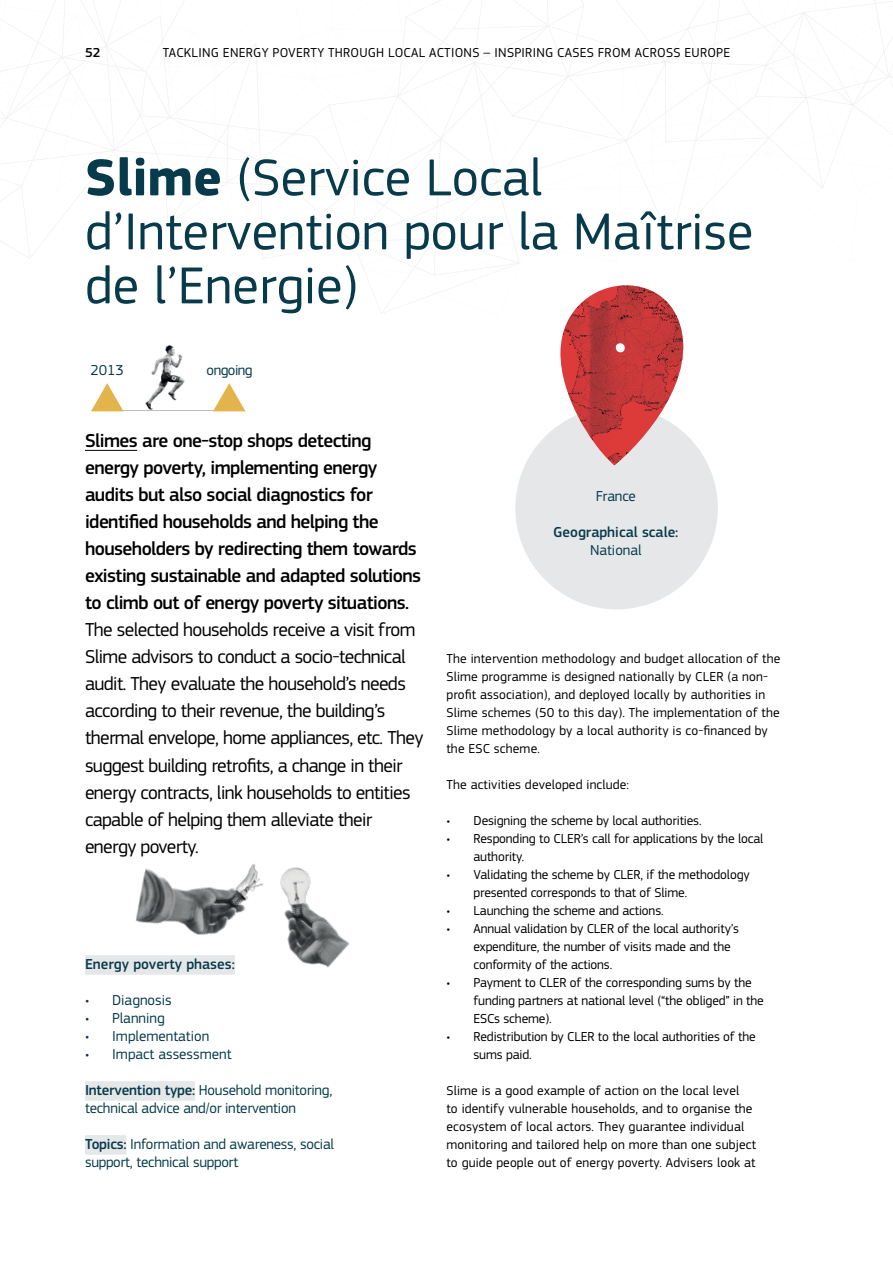
<style>
.page{position:relative;width:893px;height:1263px;background:#fff}
.page>*{position:absolute;margin:0;border:0;box-sizing:border-box;transform-origin:0 0}
.t1{font:54px/54px "EC Square Sans Pro";color:#073b4c}
.t2{font:19.5px/27px "EC Square Sans Pro";letter-spacing:-.03em;color:#000}
.t3{font:500 19.5px/27px "EC Square Sans Pro";letter-spacing:-.03em;color:#000}
.t4{font:15px/18px "EC Square Sans Pro";letter-spacing:-.015em;color:#073b4c}
.t5{font:500 15px "EC Square Sans Pro";color:#073b4c}
.t6{font:13.5px/18px "EC Square Sans Pro";letter-spacing:.01em;color:#000}
.t7{font:13.5px/18px "EC Square Sans Pro";letter-spacing:-.01em;color:#000}
.t8{font:500 13.5px "EC Square Sans Pro";color:#000}
.s1{font-weight:700}
.s2{font-weight:500}
</style>
<div class="page">
<svg style="left:0;top:0;width:893px;height:314px"></svg>
<hr style="left:85px;top:450px;width:52px;height:1px;background:#000">
<div style="left:85px;top:955px;width:150px;height:20px;background:#e6e7e8"></div>
<div style="left:85px;top:1081px;width:110px;height:20px;background:#e6e7e8"></div>
<div style="left:85px;top:1135px;width:41px;height:20px;background:#e6e7e8"></div>
<img style="left:135px;top:863px;width:215px;height:105px">
<div style="left:515px;top:407px;width:203px;height:202px;background:#e6e7e8;border-radius:50%"></div>
<svg style="left:560px;top:262px;width:140px;height:187px"></svg>
<img style="left:560px;top:285px;width:125px;height:180px">
<img style="left:145px;top:345px;width:40px;height:65px">
<hr style="left:107px;top:410px;width:121px;height:1px;background:#bcbec0">
<svg style="left:91px;top:383px;width:32px;height:28px"></svg>
<svg style="left:213px;top:383px;width:33px;height:28px"></svg>
<p class="t8" style="left:85px;top:44px;width:17px">52</p>
<p class="t6" style="left:163px;top:43px;width:569px">TACKLING ENERGY POVERTY THROUGH LOCAL ACTIONS – INSPIRING CASES FROM ACROSS EUROPE</p>
<h1 class="t1" style="left:85px;top:151px;width:670px"><span class="s1">Slime</span> (Service Local d’Intervention pour la Maîtrise de l’Energie)</h1>
<p class="t4" style="left:90px;top:361px;width:35px">2013</p>
<p class="t4" style="left:207px;top:361px;width:48px">ongoing</p>
<p class="t3" style="left:85px;top:428px;width:337px">Slimes are one-stop shops detecting energy poverty, implementing energy audits but also social diagnostics for identified households and helping the householders by redirecting them towards existing sustainable and adapted solutions to climb out of energy poverty situations.</p>
<p class="t2" style="left:85px;top:617px;width:340px">The selected households receive a visit from Slime advisors to conduct a socio-technical audit. They evaluate the household’s needs according to their revenue, the building’s thermal envelope, home appliances, etc. They suggest building retrofits, a change in their energy contracts, link households to entities capable of helping them alleviate their energy poverty.</p>
<p class="t5" style="left:85px;top:956px;width:151px">Energy poverty phases:</p>
<p class="t4" style="left:85px;top:991px;width:88px">• Diagnosis</p>
<p class="t4" style="left:85px;top:1009px;width:81px">• Planning</p>
<p class="t4" style="left:85px;top:1027px;width:126px">• Implementation</p>
<p class="t4" style="left:85px;top:1045px;width:148px">• Impact assessment</p>
<p class="t4" style="left:85px;top:1081px;width:249px"><span class="s2">Intervention type:</span> Household monitoring, technical advice and/or intervention</p>
<p class="t4" style="left:85px;top:1135px;width:250px"><span class="s2">Topics:</span> Information and awareness, social support, technical support</p>
<p class="t4" style="left:596px;top:487px;width:42px">France</p>
<p class="t5" style="left:553px;top:524px;width:127px">Geographical scale:</p>
<p class="t4" style="left:590px;top:541px;width:53px">National</p>
<p class="t6" style="left:446px;top:650px;width:335px">The intervention methodology and budget allocation of the Slime programme is designed nationally by CLER (a non&shy;profit association), and deployed locally by authorities in Slime schemes (50 to this day). The implementation of the Slime methodology by a local authority is co-financed by the ESC scheme.</p>
<p class="t6" style="left:446px;top:776px;width:184px">The activities developed include:</p>
<p class="t7" style="left:446px;top:812px;width:256px">• Designing the scheme by local authorities.</p>
<p class="t7" style="left:473px;top:830px;width:291px;text-indent:-27px">• Responding to CLER’s call for applications by the local authority.</p>
<p class="t7" style="left:473px;top:866px;width:278px;text-indent:-27px">• Validating the scheme by CLER, if the methodology presented corresponds to that of Slime.</p>
<p class="t7" style="left:446px;top:902px;width:219px">• Launching the scheme and actions.</p>
<p class="t7" style="left:473px;top:920px;width:267px;text-indent:-27px">• Annual validation by CLER of the local authority’s expenditure, the number of visits made and the conformity of the actions.</p>
<p class="t7" style="left:473px;top:974px;width:292px;text-indent:-27px">• Payment to CLER of the corresponding sums by the funding partners at national level (“the obliged” in the<br>ESCs scheme).</p>
<p class="t7" style="left:473px;top:1028px;width:284px;text-indent:-27px">• Redistribution by CLER to the local authorities of the sums paid.</p>
<p class="t6" style="left:446px;top:1082px;width:311px">Slime is a good example of action on the local level<br>to identify vulnerable households, and to organise the ecosystem of local actors. They guarantee individual monitoring and tailored help on more than one subject to guide people out of energy poverty. Advisers look at</p>
</div>
